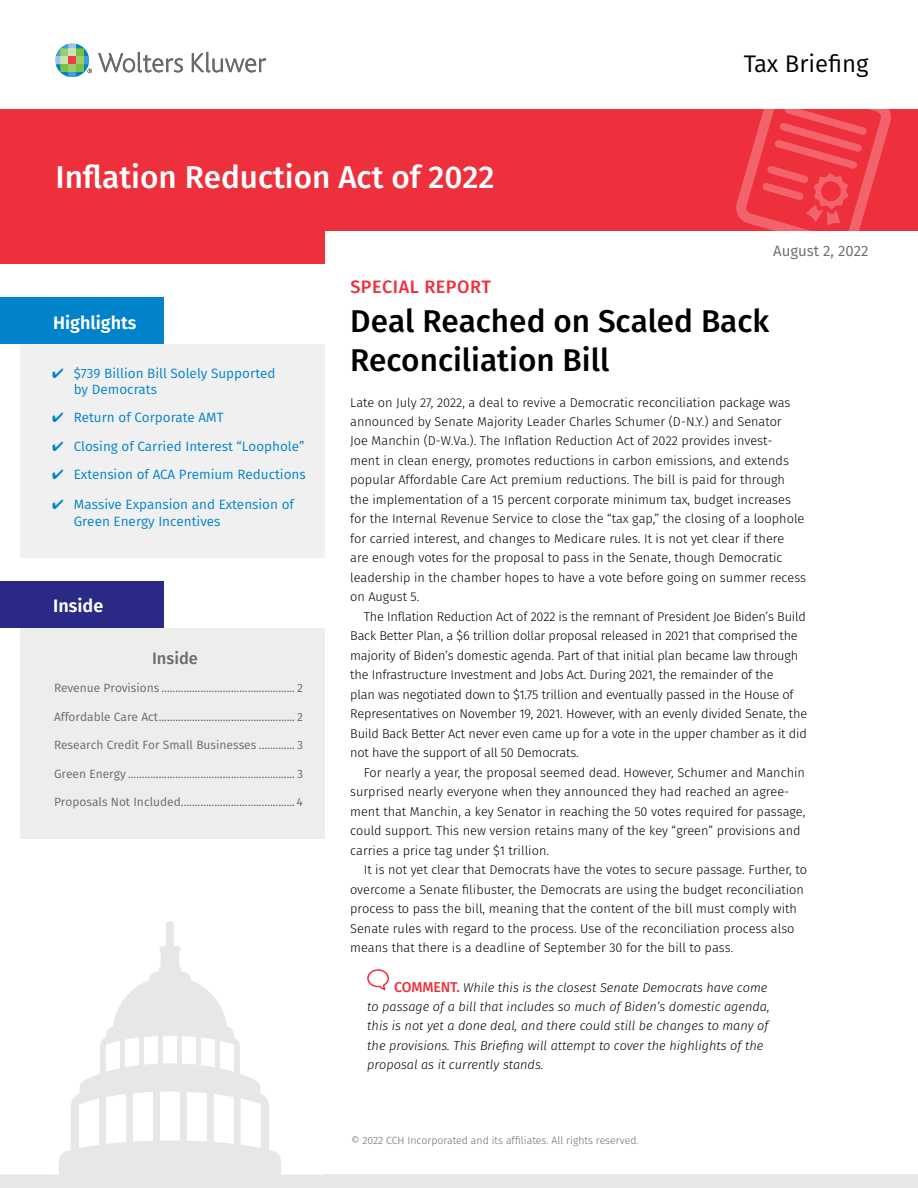
<style>
.page{position:relative;width:918px;height:1188px;background:#fff}
.page>*{position:absolute;margin:0;border:0;box-sizing:border-box;transform-origin:0 0}
.t1{font:500 31.5px/39px "Fira Sans";color:#000}
.t2{font:500 31.5px "Fira Sans";color:#fff}
.t3{font:24px "Fira Sans";color:#000}
.t4{font:600 18px "Fira Sans";color:#fff}
.t5{font:500 18px "Fira Sans";letter-spacing:.03em;color:#ee303c}
.t6{font:500 16.5px "Fira Sans";color:#696a6c}
.t7{font:15px "Fira Sans";color:#696a6d}
.t8{font:13.5px/16.5px "Fira Sans";color:#0083ca}
.t9{font:300 12.75px/19.5px "Fira Sans";color:#000}
.t10{font:italic 300 12.75px/19.5px "Fira Sans";color:#000}
.t11{font:12px "Fira Sans";color:#696a6d}
.t12{font:300 10.5px "Fira Sans";color:#696a6c}
.s1{font-weight:500;font-style:normal;font-size:14.25px;color:#ee303c}
</style>
<div class="page">
<svg style="left:0;top:921px;width:335px;height:267px"></svg>
<div style="left:325px;top:1175px;width:593px;height:13px;background:#e6e7e8"></div>
<div style="left:0;top:109px;width:918px;height:122px;background:#ee303c"></div>
<svg style="left:736px;top:109px;width:155px;height:121px"></svg>
<div style="left:0;top:198px;width:325px;height:66px;background:#ee303c"></div>
<div style="left:20px;top:344px;width:305px;height:213px;background:#f0f0f0"></div>
<div style="left:20px;top:628px;width:305px;height:210px;background:#e6e7e8"></div>
<div style="left:0;top:581px;width:164px;height:47px;background:#2a2a86"></div>
<div style="left:0;top:297px;width:164px;height:47px;background:#0083ca"></div>
<svg style="left:367px;top:969px;width:22px;height:21px"></svg>
<svg style="left:98px;top:52px;width:85px;height:20px"></svg>
<svg style="left:192px;top:52px;width:74px;height:20px"></svg>
<svg style="left:55px;top:43px;width:37px;height:34px"></svg>
<h1 class="t2" style="left:55px;top:152px;width:441px">Inflation Reduction Act of 2022</h1>
<h2 class="t3" style="left:744px;top:46px;width:126px">Tax Briefing</h2>
<p class="t7" style="left:773px;top:240px;width:97px">August 2, 2022</p>
<h3 class="t4" style="left:53px;top:308px;width:85px">Highlights</h3>
<p class="t8" style="left:74px;top:364px;width:203px;text-indent:-22px">✔ $739 Billion Bill Solely Supported by Democrats</p>
<p class="t8" style="left:52px;top:409px;width:173px">✔ Return of Corporate AMT</p>
<p class="t8" style="left:52px;top:438px;width:254px">✔ Closing of Carried Interest “Loophole”</p>
<p class="t8" style="left:52px;top:466px;width:255px">✔ Extension of ACA Premium Reductions</p>
<p class="t8" style="left:74px;top:496px;width:222px;text-indent:-22px">✔ Massive Expansion and Extension of<br>Green Energy Incentives</p>
<h3 class="t4" style="left:53px;top:591px;width:52px">Inside</h3>
<p class="t6" style="left:152px;top:645px;width:47px">Inside</p>
<p class="t11" style="left:54px;top:679px;width:250px">Revenue Provisions ................................................ 2</p>
<p class="t11" style="left:54px;top:708px;width:250px">Affordable Care Act................................................. 2</p>
<p class="t11" style="left:54px;top:736px;width:251px">Research Credit For Small Businesses ............. 3</p>
<p class="t11" style="left:54px;top:765px;width:250px">Green Energy ............................................................ 3</p>
<p class="t11" style="left:54px;top:793px;width:250px">Proposals Not Included.........................................4</p>
<h3 class="t5" style="left:350px;top:272px;width:142px">SPECIAL REPORT</h3>
<h1 class="t1" style="left:350px;top:300px;width:421px">Deal Reached on Scaled Back<br>Reconciliation Bill</h1>
<p class="t9" style="left:350px;top:392px;width:457px">Late on July 27, 2022, a deal to revive a Democratic reconciliation package was announced by Senate Majority Leader Charles Schumer (D-N.Y.) and Senator<br>Joe Manchin (D-W.Va.). The Inflation Reduction Act of 2022 provides invest-<br>ment in clean energy, promotes reductions in carbon emissions, and extends popular Affordable Care Act premium reductions. The bill is paid for through the implementation of a 15 percent corporate minimum tax, budget increases for the Internal Revenue Service to close the “tax gap,” the closing of a loophole for carried interest, and changes to Medicare rules. It is not yet clear if there<br>are enough votes for the proposal to pass in the Senate, though Democratic leadership in the chamber hopes to have a vote before going on summer recess on August 5.</p>
<p class="t9" style="left:350px;top:607px;width:458px;text-indent:14px">The Inflation Reduction Act of 2022 is the remnant of President Joe Biden’s Build Back Better Plan, a $6 trillion dollar proposal released in 2021 that comprised the majority of Biden’s domestic agenda. Part of that initial plan became law through the Infrastructure Investment and Jobs Act. During 2021, the remainder of the<br>plan was negotiated down to $1.75 trillion and eventually passed in the House of Representatives on November 19, 2021. However, with an evenly divided Senate, the Build Back Better Act never even came up for a vote in the upper chamber as it did not have the support of all 50 Democrats.</p>
<p class="t9" style="left:350px;top:763px;width:457px;text-indent:14px">For nearly a year, the proposal seemed dead. However, Schumer and Manchin surprised nearly everyone when they announced they had reached an agree&shy;ment that Manchin, a key Senator in reaching the 50 votes required for passage, could support. This new version retains many of the key “green” provisions and carries a price tag under $1 trillion.</p>
<p class="t9" style="left:350px;top:860px;width:458px;text-indent:14px">It is not yet clear that Democrats have the votes to secure passage. Further, to overcome a Senate filibuster, the Democrats are using the budget reconciliation process to pass the bill, meaning that the content of the bill must comply with Senate rules with regard to the process. Use of the reconciliation process also means that there is a deadline of September 30 for the bill to pass.</p>
<p class="t10" style="left:367px;top:977px;width:404px;text-indent:27px"><span class="s1">COMMENT.</span> While this is the closest Senate Democrats have come to passage of a bill that includes so much of Biden’s domestic agenda, this is not yet a done deal, and there could still be changes to many of the provisions. This Briefing will attempt to cover the highlights of the proposal as it currently stands.</p>
<p class="t12" style="left:351px;top:1133px;width:289px">© 2022 CCH Incorporated and its affiliates. All rights reserved.</p>
</div>
